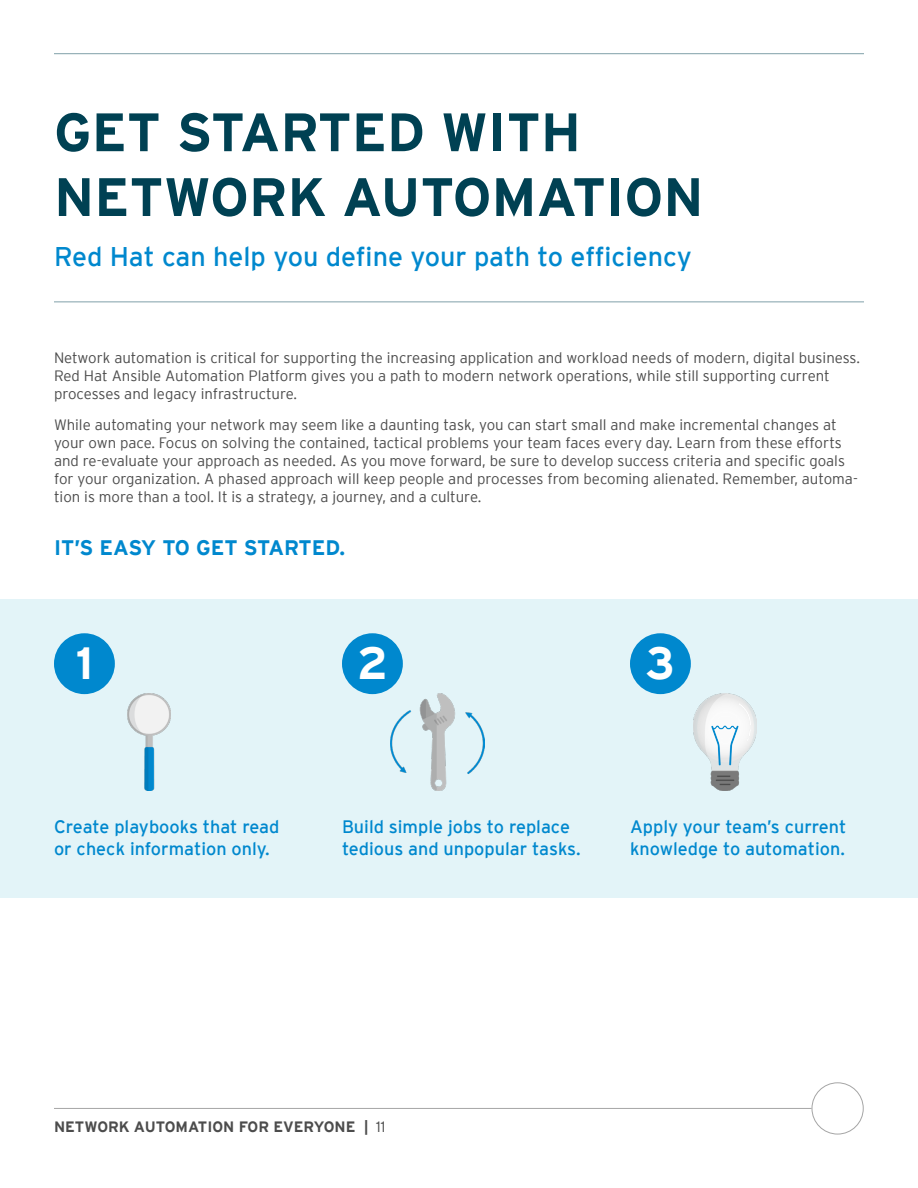
<style>
.page{position:relative;width:918px;height:1188px;background:#fff}
.page>*{position:absolute;margin:0;border:0;box-sizing:border-box;transform-origin:0 0}
.t1{font:700 54px/64.8px "Interstate";color:#004153}
.t2{font:700 45px "Interstate";color:#fff}
.t3{font:27px "Interstate";color:#0088ce}
.t4{font:700 21px "Interstate";color:#0088ce}
.t5{font:18px/21.6px "Interstate";color:#0088ce}
.t6{font:300 15px/18px "Interstate";color:#4c4c4c}
.t7{font:700 15px "Interstate";color:#4c4c4c}
.s1{font-weight:300}
</style>
<div class="page">
<hr style="left:54px;top:302px;width:810px;height:1px;background:#80a0a9">
<hr style="left:54px;top:1108px;width:758px;height:1px;background:#a5a5a5">
<div style="left:812px;top:1082px;width:52px;height:52px;border:1px solid #a5a5a5;border-radius:50%"></div>
<hr style="left:54px;top:53px;width:810px;height:1px;background:#80a0a9">
<div style="left:0;top:600px;width:918px;height:298px;background:#e3f4f8"></div>
<img style="left:128px;top:693px;width:42px;height:98px">
<img style="left:390px;top:693px;width:94px;height:98px">
<img style="left:693px;top:693px;width:64px;height:98px">
<div style="left:54px;top:633px;width:61px;height:61px;background:#0088ce;border-radius:50%"></div>
<div style="left:630px;top:633px;width:61px;height:61px;background:#0088ce;border-radius:50%"></div>
<div style="left:342px;top:633px;width:61px;height:61px;background:#0088ce;border-radius:50%"></div>
<h1 class="t1" style="left:54px;top:99px;width:651px">GET STARTED WITH<br>NETWORK AUTOMATION</h1>
<h3 class="t3" style="left:54px;top:241px;width:639px">Red Hat can help you define your path to efficiency</h3>
<p class="t6" style="left:54px;top:349px;width:808px">Network automation is critical for supporting the increasing application and workload needs of modern, digital business.<br>Red Hat Ansible Automation Platform gives you a path to modern network operations, while still supporting current processes and legacy infrastructure.</p>
<p class="t6" style="left:54px;top:416px;width:805px">While automating your network may seem like a daunting task, you can start small and make incremental changes at your own pace. Focus on solving the contained, tactical problems your team faces every day. Learn from these efforts and re-evaluate your approach as needed. As you move forward, be sure to develop success criteria and specific goals for your organization. A phased approach will keep people and processes from becoming alienated. Remember, automa&shy;tion is more than a tool. It is a strategy, a journey, and a culture.</p>
<h3 class="t4" style="left:54px;top:536px;width:293px">IT’S EASY TO GET STARTED.</h3>
<h2 class="t2" style="left:76px;top:638px;width:19px">1</h2>
<h2 class="t2" style="left:357px;top:638px;width:32px">2</h2>
<h2 class="t2" style="left:646px;top:638px;width:31px">3</h2>
<p class="t5" style="left:54px;top:816px;width:227px">Create playbooks that read or check information only.</p>
<p class="t5" style="left:342px;top:816px;width:240px">Build simple jobs to replace tedious and unpopular tasks.</p>
<p class="t5" style="left:630px;top:816px;width:218px">Apply your team’s current knowledge to automation.</p>
<p class="t7" style="left:54px;top:1118px;width:333px">NETWORK AUTOMATION FOR EVERYONE | <span class="s1">11</span></p>
</div>
